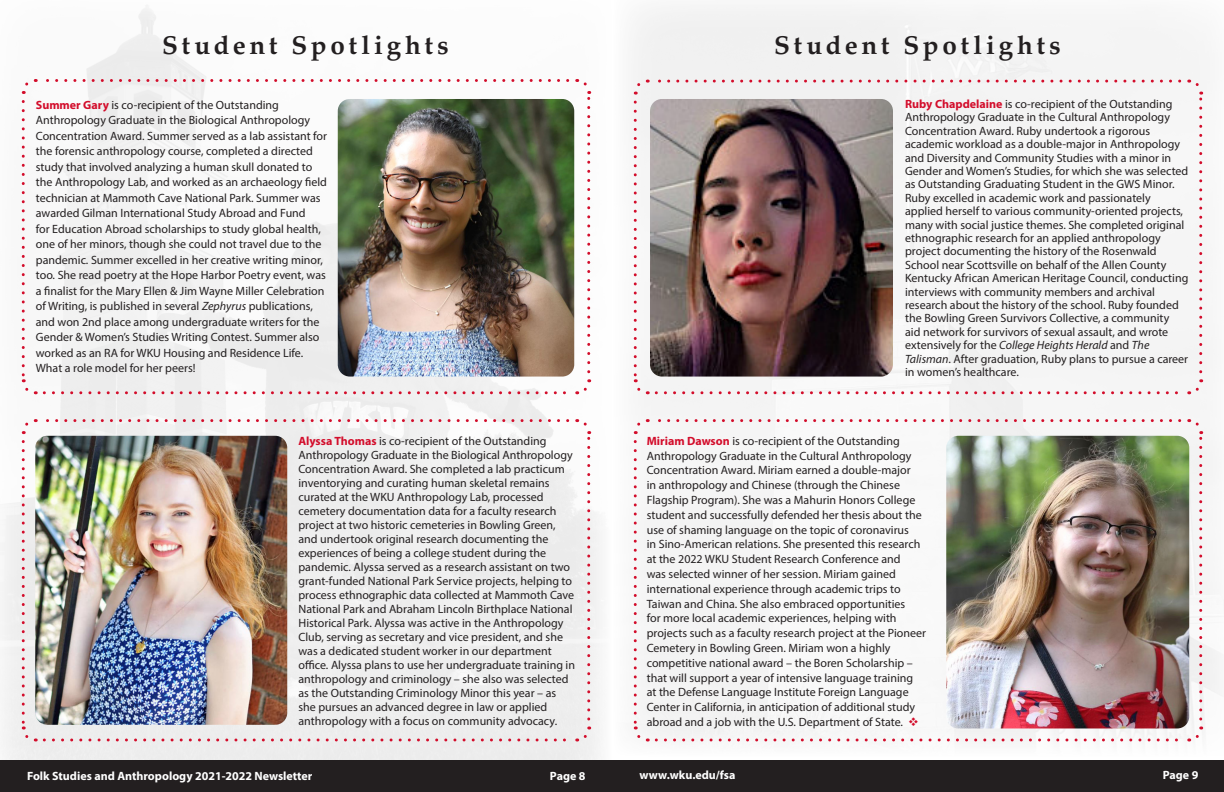
<style>
.page{position:relative;width:1224px;height:792px;background:#fff}
.page>*{position:absolute;margin:0;border:0;box-sizing:border-box;transform-origin:0 0}
.t1{font:700 26px "Palatino";letter-spacing:.14em;color:#231f20}
.t2{font:12px/14px "Myriad Pro";color:#231f20}
.t3{font:700 12px "Myriad Pro";color:#fff}
.s1{font-weight:700;color:#d30d2b}
.s2{font-style:italic}
.s3{color:#d30d2b}
</style>
<div class="page">
<img style="left:2px;top:5px;width:598px;height:755px">
<svg style="left:22px;top:442px;width:14px;height:301px"></svg>
<svg style="left:44px;top:726px;width:548px;height:15px;background:#ebe2e4"></svg>
<svg style="left:577px;top:418px;width:13px;height:301px"></svg>
<svg style="left:20px;top:419px;width:548px;height:15px"></svg>
<img style="left:35px;top:436px;width:252px;height:289px">
<svg style="left:22px;top:101px;width:14px;height:295px"></svg>
<svg style="left:44px;top:379px;width:548px;height:15px"></svg>
<svg style="left:577px;top:77px;width:13px;height:295px"></svg>
<svg style="left:20px;top:79px;width:548px;height:15px"></svg>
<div style="left:0;top:760px;width:1224px;height:32px;background:#231f20"></div>
<img style="left:338px;top:99px;width:236px;height:278px">
<div style="left:633px;top:7px;width:587px;height:735px;background:#f5f5f5"></div>
<svg style="left:634px;top:102px;width:14px;height:294px"></svg>
<svg style="left:656px;top:379px;width:548px;height:15px"></svg>
<svg style="left:1189px;top:78px;width:13px;height:294px"></svg>
<svg style="left:633px;top:80px;width:547px;height:15px"></svg>
<img style="left:650px;top:99px;width:243px;height:278px">
<svg style="left:634px;top:442px;width:14px;height:300px"></svg>
<svg style="left:656px;top:726px;width:548px;height:15px"></svg>
<svg style="left:1189px;top:418px;width:13px;height:301px"></svg>
<svg style="left:633px;top:419px;width:547px;height:15px"></svg>
<img style="left:946px;top:436px;width:243px;height:292px">
<p class="t1" style="left:162px;top:23px;width:288px">Student Spotlights</p>
<p class="t2" style="left:36px;top:97px;width:293px;line-height:15.5px"><span class="s1">Summer Gary</span> is co-recipient of the Outstanding Anthropology Graduate in the Biological Anthropology Concentration Award. Summer served as a lab assistant for the forensic anthropology course, completed a directed study that involved analyzing a human skull donated to the Anthropology Lab, and worked as an archaeology field technician at Mammoth Cave National Park. Summer was awarded Gilman International Study Abroad and Fund<br>for Education Abroad scholarships to study global health, one of her minors, though she could not travel due to the pandemic. Summer excelled in her creative writing minor, too. She read poetry at the Hope Harbor Poetry event, was a finalist for the Mary Ellen &amp; Jim Wayne Miller Celebration of Writing, is published in several <span class="s2">Zephyrus</span> publications, and won 2nd place among undergraduate writers for the Gender &amp; Women’s Studies Writing Contest. Summer also worked as an RA for WKU Housing and Residence Life.<br>What a role model for her peers!</p>
<p class="t1" style="left:774px;top:23px;width:288px">Student Spotlights</p>
<p class="t2" style="left:905px;top:97px;width:285px;line-height:13.4px"><span class="s1">Ruby Chapdelaine</span> is co-recipient of the Outstanding Anthropology Graduate in the Cultural Anthropology Concentration Award. Ruby undertook a rigorous academic workload as a double-major in Anthropology and Diversity and Community Studies with a minor in Gender and Women’s Studies, for which she was selected as Outstanding Graduating Student in the GWS Minor.<br>Ruby excelled in academic work and passionately applied herself to various community-oriented projects, many with social justice themes. She completed original ethnographic research for an applied anthropology project documenting the history of the Rosenwald School near Scottsville on behalf of the Allen County Kentucky African American Heritage Council, conducting interviews with community members and archival research about the history of the school. Ruby founded the Bowling Green Survivors Collective, a community<br>aid network for survivors of sexual assault, and wrote extensively for the <span class="s2">College Heights Herald</span> and <span class="s2">The Talisman</span>. After graduation, Ruby plans to pursue a career in women’s healthcare.</p>
<p class="t2" style="left:298px;top:434px;width:278px"><span class="s1">Alyssa Thomas</span> is co-recipient of the Outstanding Anthropology Graduate in the Biological Anthropology Concentration Award. She completed a lab practicum inventorying and curating human skeletal remains curated at the WKU Anthropology Lab, processed cemetery documentation data for a faculty research project at two historic cemeteries in Bowling Green, and undertook original research documenting the experiences of being a college student during the pandemic. Alyssa served as a research assistant on two grant-funded National Park Service projects, helping to process ethnographic data collected at Mammoth Cave National Park and Abraham Lincoln Birthplace National Historical Park. Alyssa was active in the Anthropology Club, serving as secretary and vice president, and she was a dedicated student worker in our department office. Alyssa plans to use her undergraduate training in anthropology and criminology – she also was selected as the Outstanding Criminology Minor this year – as she pursues an advanced degree in law or applied anthropology with a focus on community advocacy.</p>
<p class="t2" style="left:647px;top:433px;width:281px;line-height:14.8px"><span class="s1">Miriam Dawson</span> is co-recipient of the Outstanding Anthropology Graduate in the Cultural Anthropology Concentration Award. Miriam earned a double-major<br>in anthropology and Chinese (through the Chinese Flagship Program). She was a Mahurin Honors College student and successfully defended her thesis about the use of shaming language on the topic of coronavirus<br>in Sino-American relations. She presented this research at the 2022 WKU Student Research Conference and<br>was selected winner of her session. Miriam gained international experience through academic trips to Taiwan and China. She also embraced opportunities<br>for more local academic experiences, helping with projects such as a faculty research project at the Pioneer Cemetery in Bowling Green. Miriam won a highly competitive national award – the Boren Scholarship – that will support a year of intensive language training<br>at the Defense Language Institute Foreign Language Center in California, in anticipation of additional study abroad and a job with the U.S. Department of State. <span class="s3">❖</span></p>
<p class="t3" style="left:27px;top:768px;width:287px">Folk Studies and Anthropology 2021-2022 Newsletter</p>
<p class="t3" style="left:550px;top:768px;width:37px">Page 8</p>
<p class="t3" style="left:640px;top:767px;width:97px">www.wku.edu/fsa</p>
<p class="t3" style="left:1163px;top:767px;width:37px">Page 9</p>
</div>
